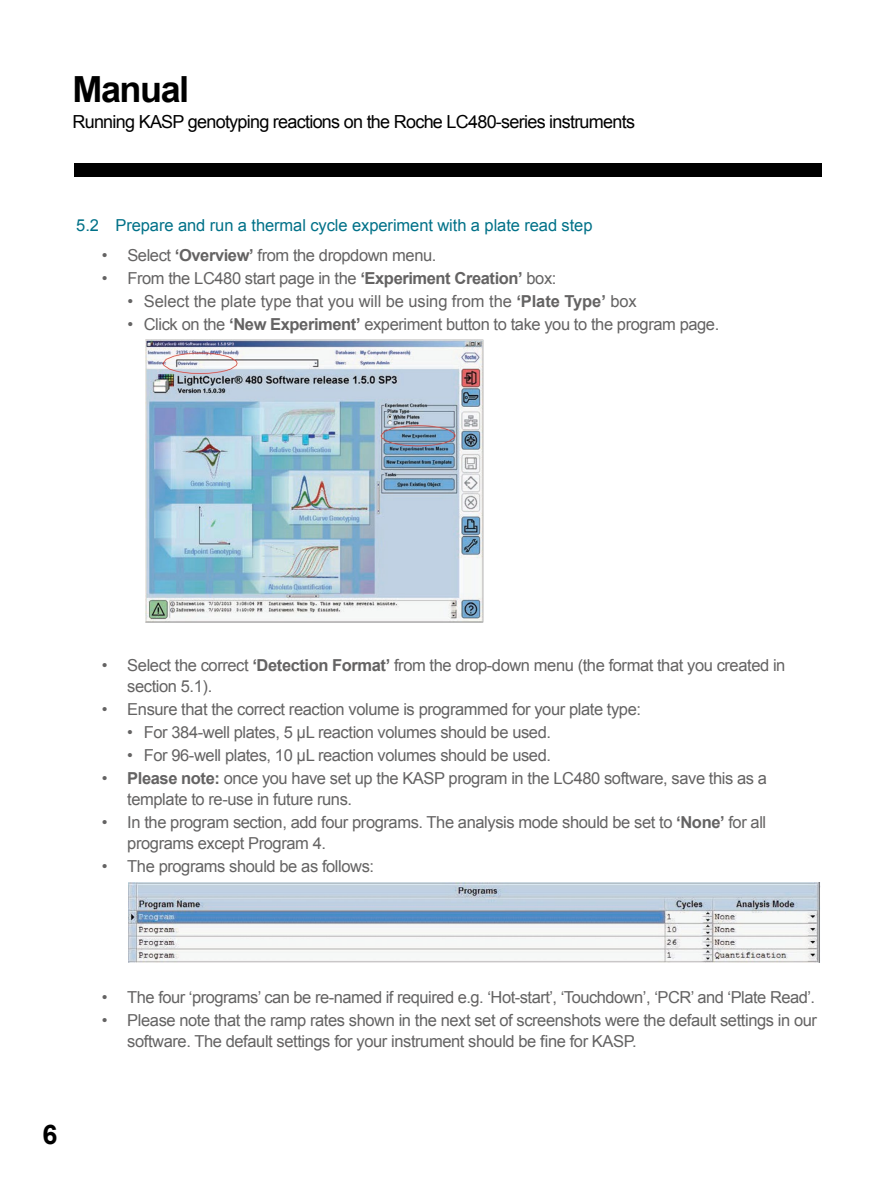
<style>
.page{position:relative;width:893px;height:1187px;background:#fff}
.page>*{position:absolute;margin:0;border:0;box-sizing:border-box;transform-origin:0 0}
.t1{font:700 36px "Arial";letter-spacing:-.04em;color:#000}
.t2{font:700 27px "Arial";color:#000}
.t3{font:18px "Arial";letter-spacing:-.04em;color:#000}
.t4{font:16.5px/21px "Arial";letter-spacing:-.025em;color:#646363}
.t5{font:16.5px "Arial";letter-spacing:-.005em;color:#646363}
.t6{font:16.5px "Arial";letter-spacing:-.005em;color:#007188}
.s1{font-weight:700}
</style>
<div class="page">
<img style="left:146px;top:340px;width:338px;height:282px">
<img style="left:129px;top:882px;width:692px;height:80px">
<div style="left:74px;top:163px;width:747px;height:13px;background:#000"></div>
<h1 class="t1" style="left:72px;top:65px;width:118px">Manual</h1>
<p class="t3" style="left:72px;top:110px;width:564px">Running KASP genotyping reactions on the Roche LC480-series instruments</p>
<p class="t6" style="left:76px;top:214px;width:518px">5.2 Prepare and run a thermal cycle experiment with a plate read step</p>
<p class="t4" style="left:102px;top:244px;width:336px">• Select <span class="s1">‘Overview’</span> from the dropdown menu.</p>
<p class="t4" style="left:102px;top:268px;width:456px">• From the LC480 start page in the <span class="s1">‘Experiment Creation’</span> box:</p>
<p class="t5" style="left:127px;top:290px;width:511px">• Select the plate type that you will be using from the <span class="s1">‘Plate Type’</span> box</p>
<p class="t4" style="left:127px;top:314px;width:593px">• Click on the <span class="s1">‘New Experiment’</span> experiment button to take you to the program page.</p>
<h2 class="t2" style="left:43px;top:1116px;width:17px">6</h2>
<p class="t4" style="left:127px;top:654px;width:660px;text-indent:-26px">• Select the correct <span class="s1">‘Detection Format’</span> from the drop-down menu (the format that you created in section 5.1).</p>
<p class="t4" style="left:102px;top:698px;width:541px">• Ensure that the correct reaction volume is programmed for your plate type:</p>
<p class="t4" style="left:127px;top:721px;width:425px">• For 384-well plates, 5 µL reaction volumes should be used.</p>
<p class="t4" style="left:127px;top:744px;width:425px">• For 96-well plates, 10 µL reaction volumes should be used.</p>
<p class="t4" style="left:127px;top:768px;width:641px;text-indent:-26px">• <span class="s1">Please note:</span> once you have set up the KASP program in the LC480 software, save this as a template to re-use in future runs.</p>
<p class="t4" style="left:127px;top:812px;width:640px;text-indent:-26px">• In the program section, add four programs. The analysis mode should be set to <span class="s1">‘None’</span> for all programs except Program 4.</p>
<p class="t4" style="left:102px;top:856px;width:274px">• The programs should be as follows:</p>
<p class="t4" style="left:102px;top:986px;width:715px">• The four ‘programs’ can be re-named if required e.g. ‘Hot-start’, ‘Touchdown’, ‘PCR’ and ‘Plate Read’.</p>
<p class="t4" style="left:127px;top:1009px;width:691px;text-indent:-26px">• Please note that the ramp rates shown in the next set of screenshots were the default settings in our software. The default settings for your instrument should be fine for KASP.</p>
</div>
